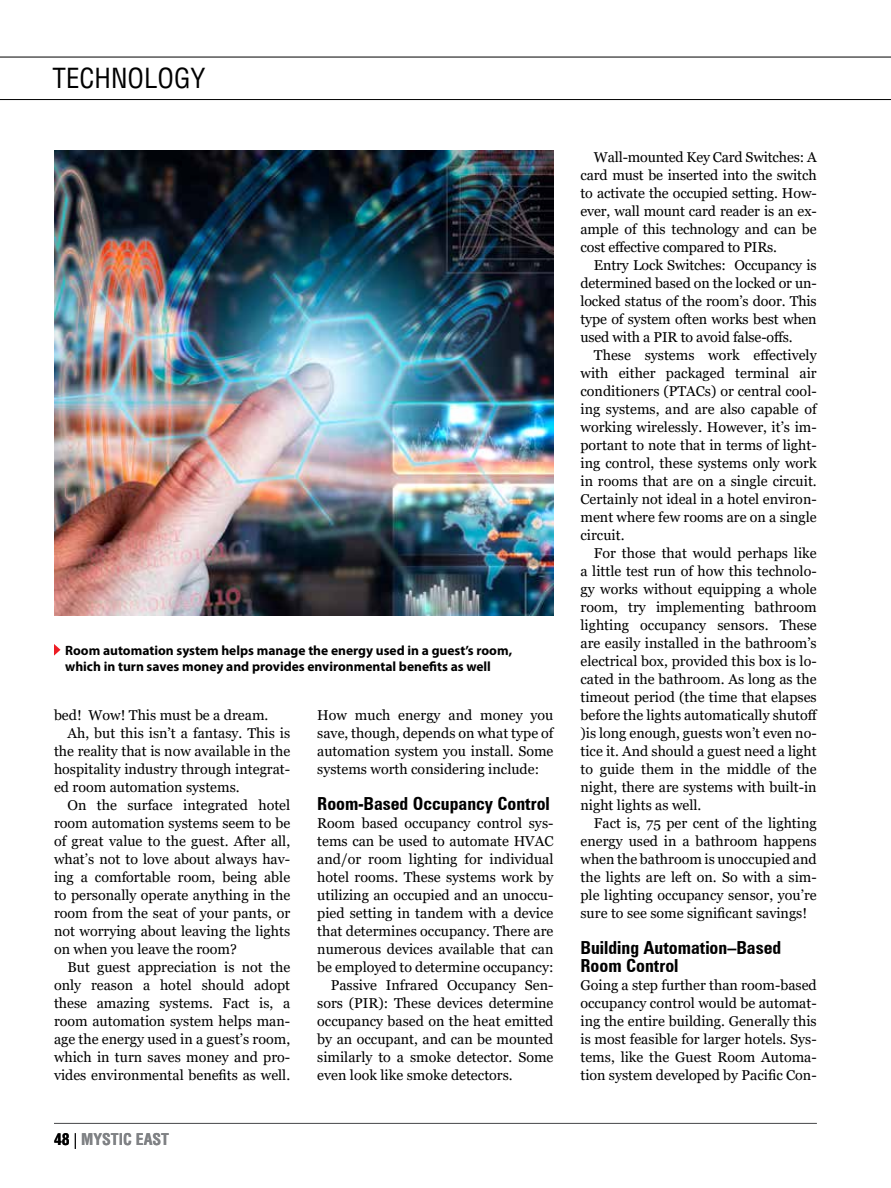
<style>
.page{position:relative;width:891px;height:1188px;background:#fff}
.page>*{position:absolute;margin:0;border:0;box-sizing:border-box;transform-origin:0 0}
.t1{font:condensed 27px "Helvetica LT Std";color:#000}
.t2{font:700 condensed 18px/18px "Zurich BT";color:#000}
.t3{font:700 condensed 15.75px "Helvetica LT Std";color:#808285}
.t4{font:14.25px/18px "Georgia";color:#000;text-align:justify}
.t5{font:700 13.5px/16.2px "Myriad Pro";color:#000}
.s1{color:#000}
.s2{font-weight:300;font-stretch:normal;color:#000}
</style>
<div class="page">
<hr style="left:0;top:57px;width:891px;height:1px;background:#000">
<hr style="left:0;top:99px;width:891px;height:1px;background:#000">
<hr style="left:54px;top:1123px;width:763px;height:1px;background:#58595b">
<svg style="left:54px;top:644px;width:7px;height:12px"></svg>
<img style="left:54px;top:151px;width:500px;height:465px">
<h1 class="t1" style="left:52px;top:61px;width:155px">TECHNOLOGY</h1>
<p class="t5" style="left:65px;top:642px;width:449px">Room automation system helps manage the energy used in a guest’s room, which in turn saves money and provides environmental benefits as well</p>
<p class="t4" style="left:54px;top:706px;width:216px">bed! Wow! This must be a dream.</p>
<p class="t4" style="left:67px;top:724px;width:224px">Ah, but this isn’t a fantasy. This is</p>
<p class="t4" style="left:54px;top:742px;width:238px">the reality that is now available in the</p>
<p class="t4" style="left:54px;top:760px;width:238px">hospitality industry through integrat-</p>
<p class="t4" style="left:54px;top:778px;width:187px">ed room automation systems.</p>
<p class="t4" style="left:67px;top:796px;width:224px">On the surface integrated hotel</p>
<p class="t4" style="left:54px;top:814px;width:238px">room automation systems seem to be</p>
<p class="t4" style="left:54px;top:832px;width:238px">of great value to the guest. After all,</p>
<p class="t4" style="left:54px;top:850px;width:238px">what’s not to love about always hav-</p>
<p class="t4" style="left:54px;top:868px;width:238px">ing a comfortable room, being able</p>
<p class="t4" style="left:54px;top:886px;width:238px">to personally operate anything in the</p>
<p class="t4" style="left:54px;top:904px;width:238px">room from the seat of your pants, or</p>
<p class="t4" style="left:54px;top:922px;width:238px">not worrying about leaving the lights</p>
<p class="t4" style="left:54px;top:940px;width:185px">on when you leave the room?</p>
<p class="t4" style="left:67px;top:958px;width:224px">But guest appreciation is not the</p>
<p class="t4" style="left:54px;top:976px;width:238px">only reason a hotel should adopt</p>
<p class="t4" style="left:54px;top:994px;width:238px">these amazing systems. Fact is, a</p>
<p class="t4" style="left:54px;top:1012px;width:238px">room automation system helps man-</p>
<p class="t4" style="left:54px;top:1030px;width:238px">age the energy used in a guest’s room,</p>
<p class="t4" style="left:54px;top:1048px;width:238px">which in turn saves money and pro-</p>
<p class="t4" style="left:54px;top:1066px;width:238px">vides environmental benefits as well.</p>
<p class="t3" style="left:54px;top:1130px;width:117px"><span class="s1">48</span> <span class="s2">|</span> MYSTIC EAST</p>
<p class="t4" style="left:317px;top:706px;width:238px">How much energy and money you save, though, depends on what type of automation system you install. Some systems worth considering include:</p>
<p class="t2" style="left:317px;top:794px;width:234px">Room-Based Occupancy Control</p>
<p class="t4" style="left:317px;top:814px;width:238px">Room based occupancy control sys-</p>
<p class="t4" style="left:317px;top:832px;width:238px">tems can be used to automate HVAC</p>
<p class="t4" style="left:317px;top:850px;width:238px">and/or room lighting for individual</p>
<p class="t4" style="left:317px;top:868px;width:238px">hotel rooms. These systems work by</p>
<p class="t4" style="left:317px;top:886px;width:238px">utilizing an occupied and an unoccu-</p>
<p class="t4" style="left:317px;top:904px;width:238px">pied setting in tandem with a device</p>
<p class="t4" style="left:317px;top:922px;width:238px">that determines occupancy. There are</p>
<p class="t4" style="left:317px;top:940px;width:238px">numerous devices available that can</p>
<p class="t4" style="left:317px;top:958px;width:238px">be employed to determine occupancy:</p>
<p class="t4" style="left:331px;top:976px;width:224px">Passive Infrared Occupancy Sen-</p>
<p class="t4" style="left:317px;top:994px;width:238px">sors (PIR): These devices determine</p>
<p class="t4" style="left:317px;top:1012px;width:238px">occupancy based on the heat emitted</p>
<p class="t4" style="left:317px;top:1030px;width:238px">by an occupant, and can be mounted</p>
<p class="t4" style="left:317px;top:1048px;width:238px">similarly to a smoke detector. Some</p>
<p class="t4" style="left:317px;top:1066px;width:197px">even look like smoke detectors.</p>
<p class="t4" style="left:581px;top:148px;width:238px;text-indent:13px">Wall-mounted Key Card Switches: A card must be inserted into the switch to activate the occupied setting. How&shy;ever, wall mount card reader is an ex&shy;ample of this technology and can be cost effective compared to PIRs.</p>
<p class="t4" style="left:581px;top:256px;width:238px;text-indent:13px">Entry Lock Switches: Occupancy is determined based on the locked or un&shy;locked status of the room’s door. This type of system often works best when used with a PIR to avoid false-offs.</p>
<p class="t4" style="left:581px;top:346px;width:238px;text-indent:13px">These systems work effectively with either packaged terminal air conditioners (PTACs) or central cool&shy;ing systems, and are also capable of working wirelessly. However, it’s im&shy;portant to note that in terms of light&shy;ing control, these systems only work in rooms that are on a single circuit.<br>Certainly not ideal in a hotel environ&shy;ment where few rooms are on a single circuit.</p>
<p class="t4" style="left:581px;top:544px;width:239px;text-indent:13px">For those that would perhaps like a little test run of how this technolo&shy;gy works without equipping a whole room, try implementing bathroom lighting occupancy sensors. These are easily installed in the bathroom’s electrical box, provided this box is lo&shy;cated in the bathroom. As long as the timeout period (the time that elapses before the lights automatically shutoff )is long enough, guests won’t even no&shy;tice it. And should a guest need a light to guide them in the middle of the night, there are systems with built-in night lights as well.</p>
<p class="t4" style="left:581px;top:814px;width:238px;text-indent:13px">Fact is, 75 per cent of the lighting energy used in a bathroom happens when the bathroom is unoccupied and the lights are left on. So with a sim&shy;ple lighting occupancy sensor, you’re sure to see some significant savings!</p>
<p class="t2" style="left:580px;top:938px;width:202px">Building Automation–Based<br>Room Control</p>
<p class="t4" style="left:580px;top:976px;width:238px">Going a step further than room-based occupancy control would be automat&shy;ing the entire building. Generally this is most feasible for larger hotels. Sys&shy;tems, like the Guest Room Automa&shy;tion system developed by Pacific Con-</p>
</div>
